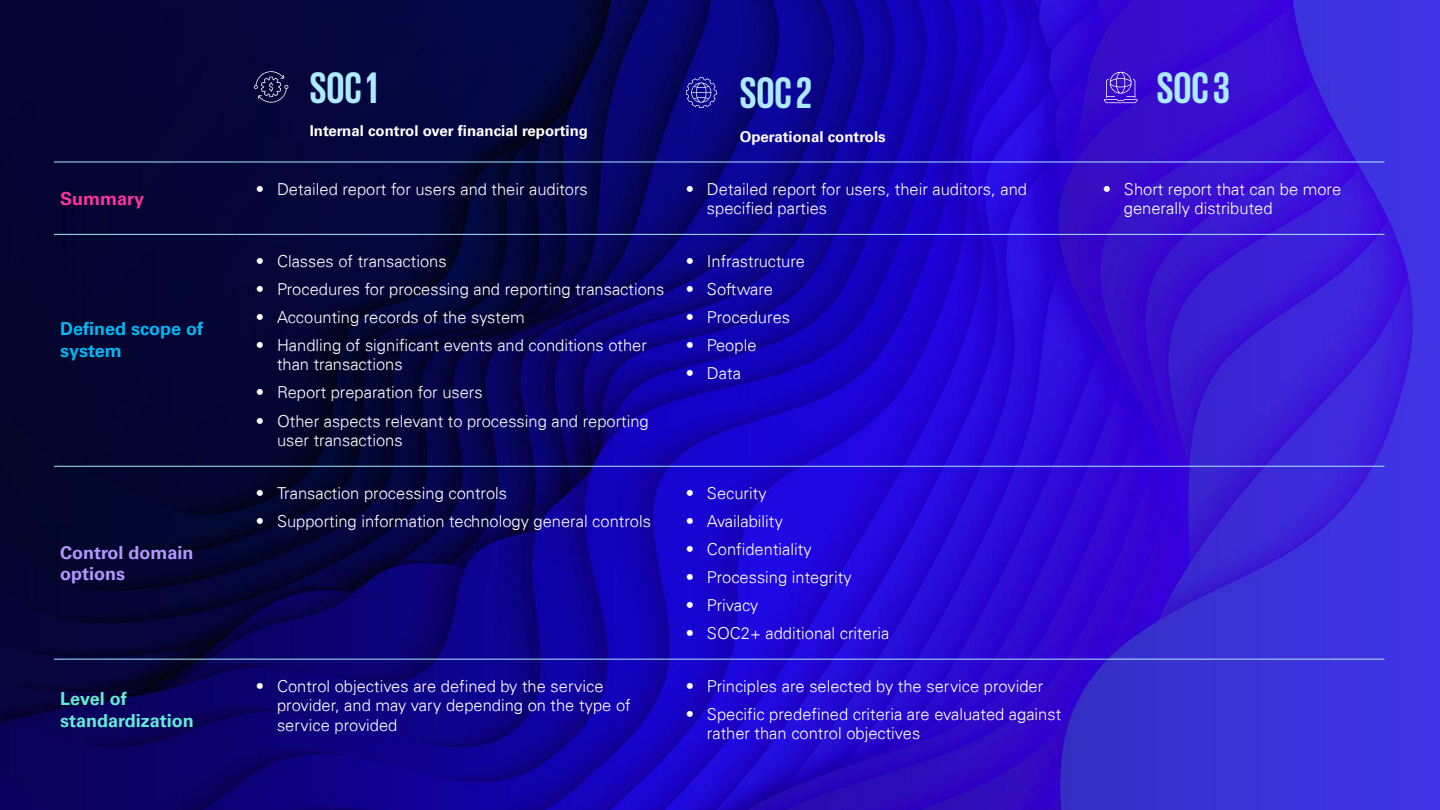
<style>
.page{position:relative;width:1440px;height:810px;background:#fff}
.page>*{position:absolute;margin:0;border:0;box-sizing:border-box;transform-origin:0 0}
.t1{font:700 45px "KPMG";color:#aceaff}
.t2{font:700 18px/21.6px "Univers 65";color:#63ebda}
.t3{font:700 18px/21.6px "Univers 65";color:#00b8f5}
.t4{font:700 18px/21.6px "Univers 65";color:#b497ff}
.t5{font:700 18px "Univers 65";color:#fd349c}
.t6{font:300 16.5px/19.5px "Univers 45";color:#fff}
.t7{font:700 15px "Univers 65";color:#fff}
</style>
<div class="page">
<img style="left:0;top:0;width:1440px;height:810px">
<hr style="left:54px;top:162px;width:181px;height:1px;background:#aceaff">
<hr style="left:235px;top:162px;width:430px;height:1px;background:#aceaff">
<hr style="left:665px;top:162px;width:417px;height:1px;background:#aceaff">
<hr style="left:1082px;top:162px;width:302px;height:1px;background:#aceaff">
<hr style="left:54px;top:234px;width:181px;height:1px;background:#aceaff">
<hr style="left:235px;top:234px;width:430px;height:1px;background:#aceaff">
<hr style="left:665px;top:234px;width:417px;height:1px;background:#aceaff">
<hr style="left:1082px;top:234px;width:302px;height:1px;background:#aceaff">
<hr style="left:54px;top:466px;width:181px;height:1px;background:#aceaff">
<hr style="left:235px;top:466px;width:430px;height:1px;background:#aceaff">
<hr style="left:665px;top:466px;width:417px;height:1px;background:#aceaff">
<hr style="left:1082px;top:466px;width:302px;height:1px;background:#aceaff">
<hr style="left:54px;top:659px;width:181px;height:1px;background:#aceaff">
<hr style="left:235px;top:659px;width:430px;height:1px;background:#aceaff">
<hr style="left:665px;top:659px;width:417px;height:1px;background:#aceaff">
<hr style="left:1082px;top:659px;width:302px;height:1px;background:#aceaff">
<svg style="left:254px;top:71px;width:34px;height:32px"></svg>
<svg style="left:686px;top:77px;width:30px;height:31px"></svg>
<svg style="left:1104px;top:72px;width:33px;height:31px"></svg>
<p class="t5" style="left:60px;top:188px;width:86px">Summary</p>
<p class="t3" style="left:60px;top:318px;width:145px">Defined scope of system</p>
<p class="t4" style="left:60px;top:542px;width:135px">Control domain options</p>
<p class="t2" style="left:60px;top:688px;width:135px">Level of standardization</p>
<p class="t1" style="left:310px;top:65px;width:70px">SOC 1</p>
<p class="t7" style="left:310px;top:122px;width:280px">Internal control over financial reporting</p>
<p class="t1" style="left:740px;top:70px;width:74px">SOC 2</p>
<p class="t7" style="left:740px;top:128px;width:148px">Operational controls</p>
<p class="t1" style="left:1156px;top:65px;width:75px">SOC 3</p>
<p class="t6" style="left:256px;top:179px;width:334px">• Detailed report for users and their auditors</p>
<p class="t6" style="left:707px;top:179px;width:321px;text-indent:-21px">• Detailed report for users, their auditors, and specified parties</p>
<p class="t6" style="left:1124px;top:179px;width:219px;text-indent:-21px">• Short report that can be more generally distributed</p>
<p class="t6" style="left:256px;top:251px;width:192px">• Classes of transactions</p>
<p class="t6" style="left:256px;top:279px;width:410px">• Procedures for processing and reporting transactions</p>
<p class="t6" style="left:256px;top:307px;width:271px">• Accounting records of the system</p>
<p class="t6" style="left:277px;top:335px;width:371px;text-indent:-21px">• Handling of significant events and conditions other than transactions</p>
<p class="t6" style="left:256px;top:383px;width:228px">• Report preparation for users</p>
<p class="t6" style="left:277px;top:411px;width:373px;text-indent:-21px">• Other aspects relevant to processing and reporting user transactions</p>
<p class="t6" style="left:256px;top:483px;width:253px">• Transaction processing controls</p>
<p class="t6" style="left:256px;top:511px;width:397px">• Supporting information technology general controls</p>
<p class="t6" style="left:686px;top:251px;width:121px">• Infrastructure</p>
<p class="t6" style="left:686px;top:279px;width:89px">• Software</p>
<p class="t6" style="left:686px;top:307px;width:106px">• Procedures</p>
<p class="t6" style="left:686px;top:335px;width:72px">• People</p>
<p class="t6" style="left:686px;top:363px;width:57px">• Data</p>
<p class="t6" style="left:686px;top:483px;width:83px">• Security</p>
<p class="t6" style="left:686px;top:511px;width:99px">• Availability</p>
<p class="t6" style="left:686px;top:539px;width:128px">• Confidentiality</p>
<p class="t6" style="left:686px;top:567px;width:168px">• Processing integrity</p>
<p class="t6" style="left:686px;top:595px;width:74px">• Privacy</p>
<p class="t6" style="left:686px;top:623px;width:205px">• SOC2+ additional criteria</p>
<p class="t6" style="left:277px;top:676px;width:355px;text-indent:-21px">• Control objectives are defined by the service provider, and may vary depending on the type of service provided</p>
<p class="t6" style="left:686px;top:676px;width:359px">• Principles are selected by the service provider</p>
<p class="t6" style="left:707px;top:704px;width:356px;text-indent:-21px">• Specific predefined criteria are evaluated against rather than control objectives</p>
</div>
